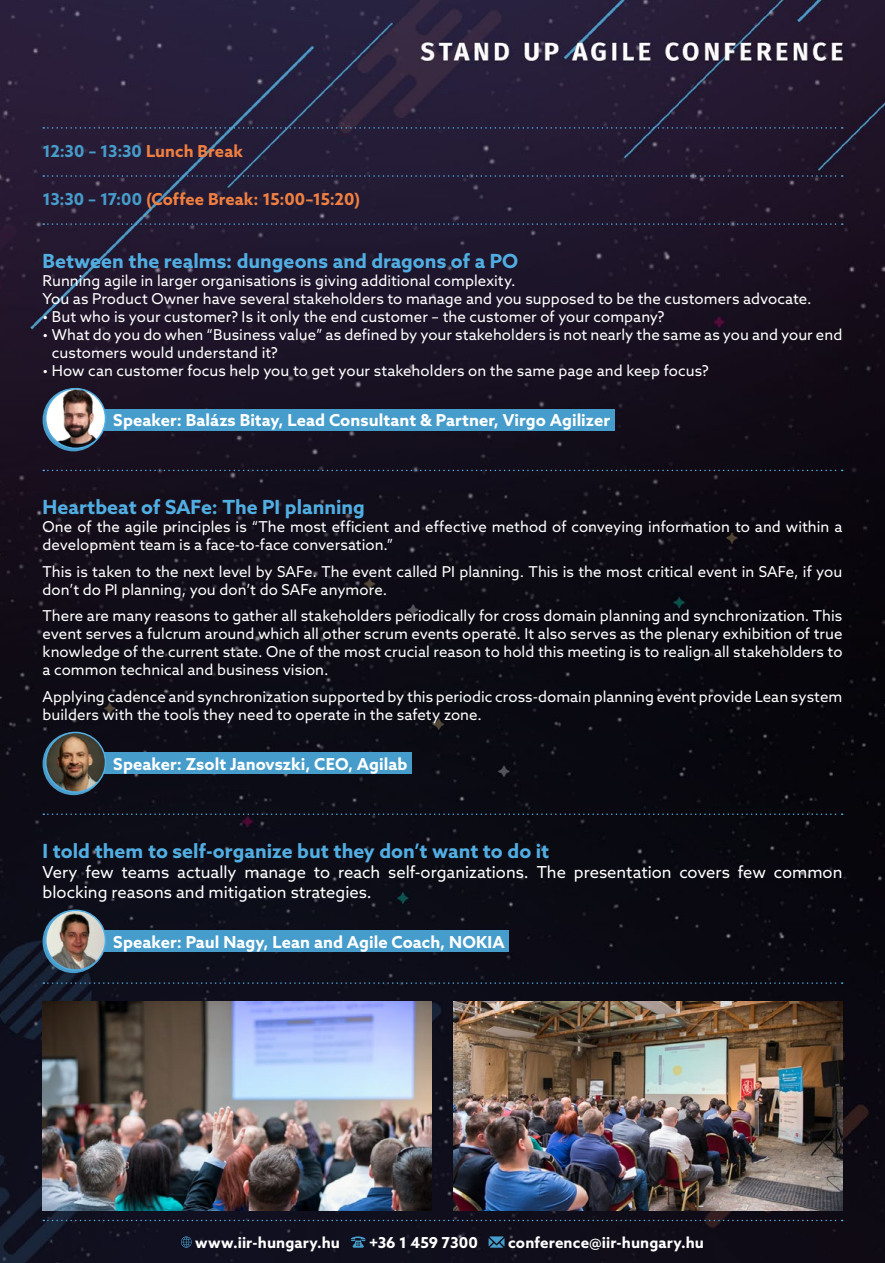
<style>
.page{position:relative;width:885px;height:1263px;background:#fff}
.page>*{position:absolute;margin:0;border:0;box-sizing:border-box;transform-origin:0 0}
.t1{font:700 19.5px "Azo Sans";color:#51aee2}
.t2{font:700 16.5px "Azo Sans";letter-spacing:.005em;color:#fff}
.t3{font:16.5px/19.8px "Azo Sans";color:#fff}
.t4{font:700 16.5px "Azo Sans";color:#f08041}
.t5{font:700 16.5px "Azo Sans";letter-spacing:.005em;color:#469cca}
.t6{font:700 15.15px "Azo Sans";letter-spacing:.005em;color:#fff}
.t7{font:15px/18px "Azo Sans";letter-spacing:.005em;color:#fff}
.s1{color:#f08041}
.s2{color:#469cca}
</style>
<div class="page">
<img style="left:0;top:0;width:884px;height:1263px">
<svg style="left:181px;top:1236px;width:11px;height:12px"></svg>
<svg style="left:350px;top:1236px;width:15px;height:12px"></svg>
<svg style="left:488px;top:1236px;width:16px;height:12px"></svg>
<svg style="left:43px;top:1220px;width:799px;height:1px"></svg>
<svg style="left:43px;top:127px;width:799px;height:2px"></svg>
<svg style="left:43px;top:175px;width:799px;height:2px"></svg>
<svg style="left:43px;top:223px;width:799px;height:2px"></svg>
<div style="left:96px;top:409px;width:518px;height:21px;background:#469cca"></div>
<div style="left:43px;top:388px;width:61px;height:63px;background:#499cca;border-radius:50%"></div>
<img style="left:46px;top:389px;width:59px;height:59px">
<div style="left:45px;top:388px;width:61px;height:61px;border:2px solid #51aee2;border-radius:50%"></div>
<svg style="left:43px;top:470px;width:799px;height:1px"></svg>
<div style="left:96px;top:753px;width:315px;height:21px;background:#469cca"></div>
<svg style="left:43px;top:732px;width:61px;height:63px"></svg>
<img style="left:46px;top:732px;width:59px;height:60px;border-radius:30px">
<div style="left:45px;top:732px;width:61px;height:61px;border:2px solid #51aee2;border-radius:50%"></div>
<svg style="left:43px;top:813px;width:799px;height:2px"></svg>
<div style="left:96px;top:930px;width:413px;height:22px;background:#469cca"></div>
<svg style="left:43px;top:910px;width:61px;height:63px"></svg>
<img style="left:46px;top:910px;width:59px;height:60px;border-radius:30px">
<div style="left:45px;top:909px;width:61px;height:62px;border:2px solid #51aee2;border-radius:50%"></div>
<svg style="left:43px;top:982px;width:799px;height:2px"></svg>
<img style="left:43px;top:1002px;width:389px;height:209px">
<img style="left:453px;top:1002px;width:389px;height:209px">
<p class="t5" style="left:43px;top:140px;width:202px">12:30 – 13:30 <span class="s1">Lunch Break</span></p>
<p class="t4" style="left:43px;top:188px;width:319px"><span class="s2">13:30 – 17:00</span> (Coffee Break: 15:00–15:20)</p>
<h1 class="t1" style="left:43px;top:248px;width:477px">Between the realms: dungeons and dragons of a PO</h1>
<p class="t7" style="left:43px;top:271px;width:770px">Running agile in larger organisations is giving additional complexity.<br>You as Product Owner have several stakeholders to manage and you supposed to be the customers advocate.</p>
<p class="t7" style="left:43px;top:307px;width:623px">• But who is your customer? Is it only the end customer – the customer of your company?</p>
<p class="t7" style="left:52px;top:325px;width:791px;text-indent:-9px">• What do you do when “Business value” as defined by your stakeholders is not nearly the same as you and your end customers would understand it?</p>
<p class="t7" style="left:43px;top:361px;width:667px">• How can customer focus help you to get your stakeholders on the same page and keep focus?</p>
<p class="t2" style="left:113px;top:409px;width:498px">Speaker: Balázs Bitay, Lead Consultant &amp; Partner, Virgo Agilizer</p>
<h1 class="t1" style="left:43px;top:494px;width:324px">Heartbeat of SAFe: The PI planning</h1>
<p class="t7" style="left:43px;top:518px;width:801px">One of the agile principles is “The most efficient and effective method of conveying information to and within a development team is a face-to-face conversation.”</p>
<p class="t7" style="left:43px;top:562px;width:801px">This is taken to the next level by SAFe. The event called PI planning. This is the most critical event in SAFe, if you don’t do PI planning, you don’t do SAFe anymore.</p>
<p class="t7" style="left:43px;top:607px;width:801px;text-align:justify">There are many reasons to gather all stakeholders periodically for cross domain planning and synchronization. This event serves a fulcrum around which all other scrum events operate. It also serves as the plenary exhibition of true knowledge of the current state. One of the most crucial reason to hold this meeting is to realign all stakeholders to a common technical and business vision.</p>
<p class="t7" style="left:43px;top:687px;width:801px">Applying cadence and synchronization supported by this periodic cross-domain planning event provide Lean system builders with the tools they need to operate in the safety zone.</p>
<p class="t2" style="left:113px;top:753px;width:295px">Speaker: Zsolt Janovszki, CEO, Agilab</p>
<h1 class="t1" style="left:43px;top:838px;width:508px">I told them to self-organize but they don’t want to do it</h1>
<p class="t3" style="left:43px;top:862px;width:801px">Very few teams actually manage to reach self-organizations. The presentation covers few common blocking reasons and mitigation strategies.</p>
<p class="t2" style="left:113px;top:931px;width:393px">Speaker: Paul Nagy, Lean and Agile Coach, NOKIA</p>
<p class="t6" style="left:195px;top:1232px;width:146px">www.iir-hungary.hu</p>
<p class="t6" style="left:369px;top:1232px;width:110px">+36 1 459 7300</p>
<p class="t6" style="left:508px;top:1232px;width:197px">conference@iir-hungary.hu</p>
</div>
